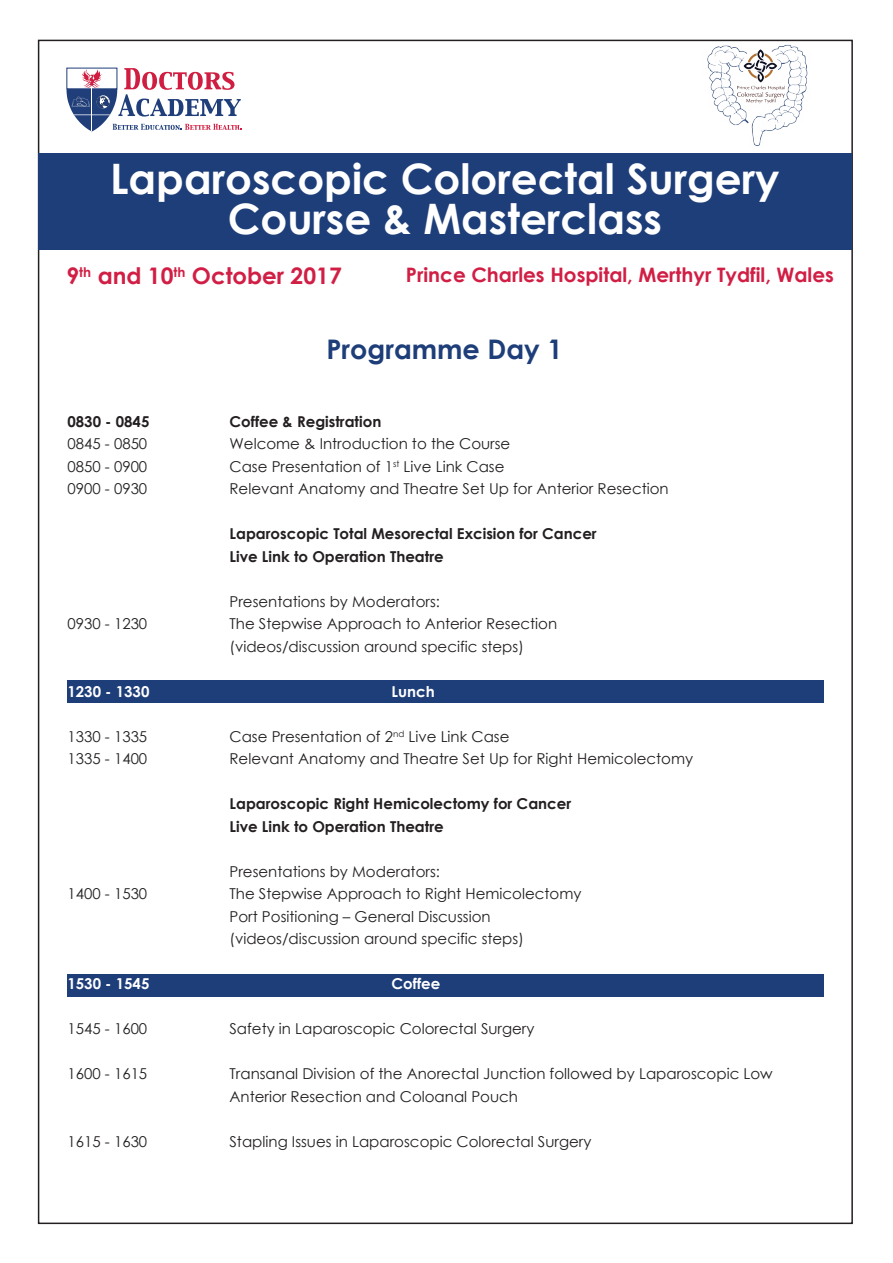
<style>
.page{position:relative;width:893px;height:1263px;background:#fff}
.page>*{position:absolute;margin:0;border:0;box-sizing:border-box;transform-origin:0 0}
.t1{font:700 42px/40.5px "Century Gothic";color:#fff;text-align:center}
.t2{font:700 27px "Century Gothic";color:#1e3e7a}
.t3{font:700 22.8px "Century Gothic";color:#d11e44}
.t4{font:700 19.95px "Century Gothic";color:#d11e44}
.t5{font:15px/22.5px "Century Gothic";color:#231f20}
.t6{font:700 15px/22.5px "Century Gothic";color:#231f20}
.t7{font:700 15px "Century Gothic";color:#fff}
</style>
<div class="page">
<svg style="left:67px;top:68px;width:175px;height:63px"></svg>
<div style="left:38px;top:154px;width:814px;height:96px;background:#1e3e7a"></div>
<img style="left:702px;top:40px;width:111px;height:106px">
<div style="left:68px;top:680px;width:755px;height:22px;background:#1e3e7a"></div>
<div style="left:68px;top:974px;width:755px;height:22px;background:#1e3e7a"></div>
<h1 class="t1" style="left:110px;top:156px;width:671px">Laparoscopic Colorectal Surgery<br>Course &amp; Masterclass</h1>
<h3 class="t3" style="left:67px;top:259px;width:277px">9<sup>th</sup> and 10<sup>th</sup> October 2017</h3>
<h3 class="t4" style="left:406px;top:260px;width:429px">Prince Charles Hospital, Merthyr Tydfil, Wales</h3>
<h2 class="t2" style="left:327px;top:329px;width:237px">Programme Day 1</h2>
<p class="t6" style="left:68px;top:409px;width:83px">0830 - 0845</p>
<p class="t6" style="left:230px;top:409px;width:153px">Coffee &amp; Registration</p>
<p class="t5" style="left:68px;top:432px;width:81px">0845 - 0850</p>
<p class="t5" style="left:230px;top:432px;width:282px">Welcome &amp; Introduction to the Course</p>
<p class="t5" style="left:68px;top:455px;width:81px">0850 - 0900</p>
<p class="t5" style="left:230px;top:455px;width:276px">Case Presentation of 1<sup>st</sup> Live Link Case</p>
<p class="t5" style="left:68px;top:477px;width:81px">0900 - 0930</p>
<p class="t5" style="left:230px;top:477px;width:441px">Relevant Anatomy and Theatre Set Up for Anterior Resection</p>
<p class="t6" style="left:230px;top:522px;width:369px">Laparoscopic Total Mesorectal Excision for Cancer<br>Live Link to Operation Theatre</p>
<p class="t5" style="left:230px;top:590px;width:212px">Presentations by Moderators:</p>
<p class="t5" style="left:68px;top:612px;width:81px">0930 - 1230</p>
<p class="t5" style="left:230px;top:612px;width:329px">The Stepwise Approach to Anterior Resection (videos/discussion around specific steps)</p>
<p class="t7" style="left:68px;top:680px;width:83px">1230 - 1330</p>
<p class="t7" style="left:392px;top:680px;width:45px">Lunch</p>
<p class="t5" style="left:68px;top:725px;width:81px">1330 - 1335</p>
<p class="t5" style="left:230px;top:725px;width:281px">Case Presentation of 2<sup>nd</sup> Live Link Case</p>
<p class="t5" style="left:68px;top:747px;width:81px">1335 - 1400</p>
<p class="t5" style="left:230px;top:747px;width:465px">Relevant Anatomy and Theatre Set Up for Right Hemicolectomy</p>
<p class="t6" style="left:230px;top:792px;width:343px">Laparoscopic Right Hemicolectomy for Cancer<br>Live Link to Operation Theatre</p>
<p class="t5" style="left:230px;top:860px;width:212px">Presentations by Moderators:</p>
<p class="t5" style="left:68px;top:882px;width:81px">1400 - 1530</p>
<p class="t5" style="left:230px;top:882px;width:354px">The Stepwise Approach to Right Hemicolectomy<br>Port Positioning – General Discussion (videos/discussion around specific steps)</p>
<p class="t7" style="left:68px;top:972px;width:83px">1530 - 1545</p>
<p class="t7" style="left:392px;top:972px;width:50px">Coffee</p>
<p class="t5" style="left:68px;top:1017px;width:81px">1545 - 1600</p>
<p class="t5" style="left:230px;top:1017px;width:306px">Safety in Laparoscopic Colorectal Surgery</p>
<p class="t5" style="left:68px;top:1062px;width:81px">1600 - 1615</p>
<p class="t5" style="left:230px;top:1062px;width:545px">Transanal Division of the Anorectal Junction followed by Laparoscopic Low<br>Anterior Resection and Coloanal Pouch</p>
<p class="t5" style="left:68px;top:1130px;width:81px">1615 - 1630</p>
<p class="t5" style="left:230px;top:1130px;width:363px">Stapling Issues in Laparoscopic Colorectal Surgery</p>
</div>
